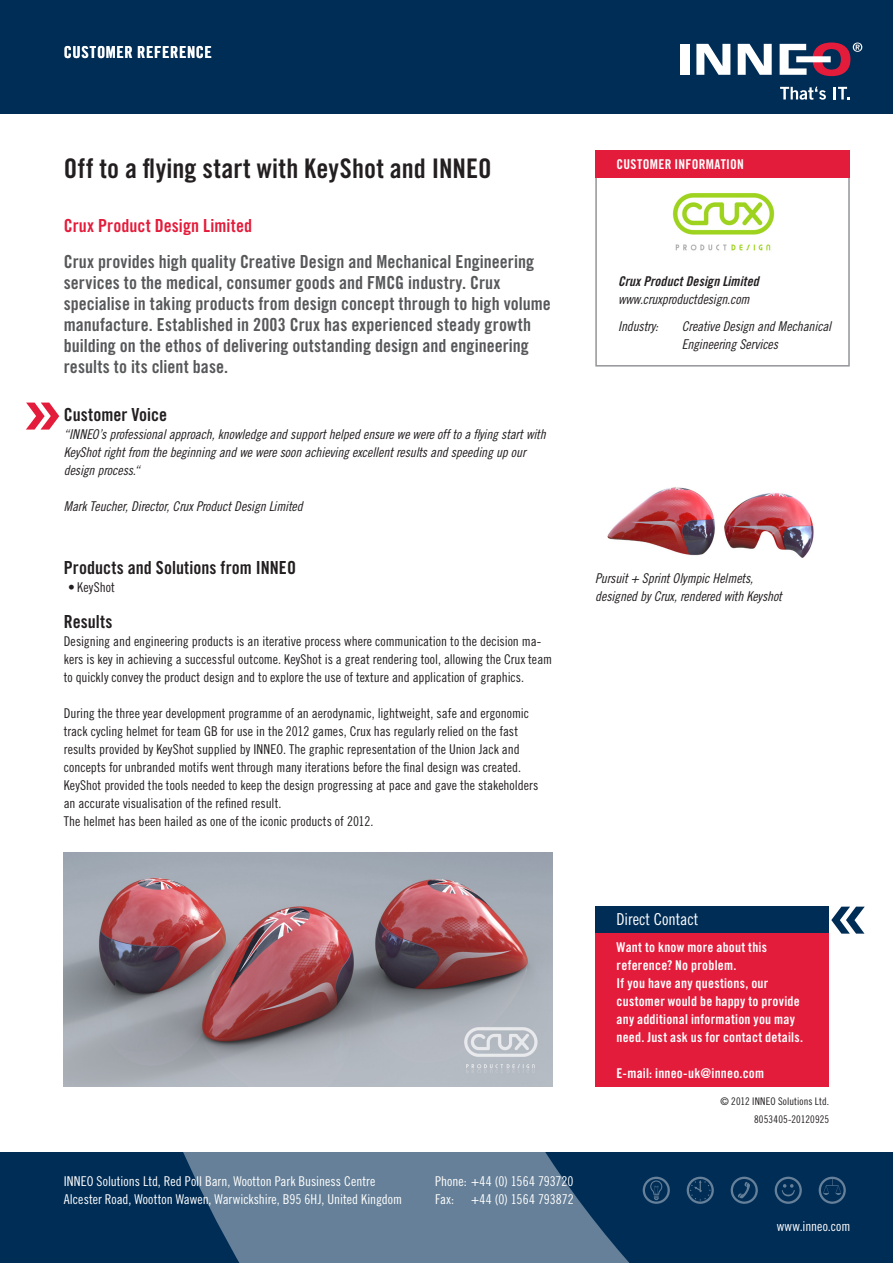
<style>
.page{position:relative;width:893px;height:1263px;background:#fff}
.page>*{position:absolute;margin:0;border:0;box-sizing:border-box;transform-origin:0 0}
.Titel_schwarz{font:27px "Trade Gothic LT Pro Bd Cn 20";letter-spacing:.01em;color:#231f20}
.Introtext{font:18px/21px "Trade Gothic LT Pro Bd Cn 20";letter-spacing:.005em;color:#57585a}
.Zwischentitel{font:18px "Trade Gothic LT Pro Bd Cn 20";letter-spacing:.005em;color:#231f20}
.Firma{font:18px "Trade Gothic LT Pro Bd Cn 20";letter-spacing:.005em;color:#e41c3b}
.Sparte_weiß{font:16.5px "Trade Gothic LT Pro Bd Cn 20";letter-spacing:.04em;color:#fff}
.t1{font:16.5px "Trade Gothic LT Pro Cn 18";letter-spacing:-.005em;color:#fff}
.Fließtext{font:13.5px/18px "Trade Gothic LT Pro Cn 18";color:#231f20}
.Kundenaussage{font:13.5px/18px "Trade Gothic LT Pro Cn 18 Obl";letter-spacing:-.01em;color:#231f20}
.t2{font:13.5px/18px "Trade Gothic LT Pro Bd Cn 20";letter-spacing:.015em;color:#fff}
.t3{font:13.5px/18px "Trade Gothic LT Pro Cn 18";color:#fff}
.Kurzinformation{font:13.5px/18px "Trade Gothic LT Pro Cn 18 Obl";letter-spacing:-.01em;color:#231f20}
.KundenaussageName{font:13.5px "Trade Gothic LT Pro Cn 18 Obl";letter-spacing:-.01em;color:#231f20}
.KurzinformationWeb{font:13.5px "Trade Gothic LT Pro Cn 18 Obl";letter-spacing:-.005em;color:#231f20}
.KurzinformationFirma{font:13.5px "Trade Gothic LT Pro Bd Cn 20 Obl";letter-spacing:.01em;color:#231f20}
.t4{font:10.5px/18px "Trade Gothic LT Pro Cn 18";letter-spacing:.01em;color:#231f20;text-align:right}
</style>
<div class="page">
<div style="left:0;top:0;width:893px;height:114px;background:#002d56"></div>
<div style="left:0;top:1152px;width:893px;height:111px;background:#002d56"></div>
<svg style="left:183px;top:1152px;width:447px;height:111px;fill:#658098"></svg>
<svg style="left:643px;top:1177px;width:27px;height:27px"></svg>
<svg style="left:687px;top:1177px;width:27px;height:27px"></svg>
<svg style="left:731px;top:1177px;width:27px;height:27px"></svg>
<svg style="left:775px;top:1177px;width:27px;height:27px"></svg>
<svg style="left:819px;top:1177px;width:27px;height:27px"></svg>
<svg style="left:780px;top:87px;width:46px;height:13px"></svg>
<svg style="left:833px;top:87px;width:16px;height:12px"></svg>
<div style="left:680px;top:44px;width:9px;height:31px;background:#fff"></div>
<svg style="left:696px;top:44px;width:34px;height:31px"></svg>
<svg style="left:738px;top:44px;width:34px;height:31px"></svg>
<svg style="left:780px;top:43px;width:82px;height:33px"></svg>
<svg style="left:26px;top:403px;width:33px;height:27px"></svg>
<svg style="left:831px;top:907px;width:34px;height:27px"></svg>
<div style="left:595px;top:907px;width:234px;height:27px;background:#002d56"></div>
<div style="left:595px;top:934px;width:234px;height:153px;background:#e41c3b"></div>
<svg style="left:595px;top:178px;width:255px;height:189px"></svg>
<img style="left:663px;top:186px;width:120px;height:73px">
<div style="left:595px;top:151px;width:255px;height:27px;background:#e41c3b"></div>
<img style="left:607px;top:487px;width:207px;height:71px">
<img style="left:64px;top:853px;width:489px;height:234px">
<p class="Sparte_weiß" style="left:64px;top:43px;width:149px">CUSTOMER REFERENCE</p>
<p class="Titel_schwarz" style="left:64px;top:151px;width:429px">Off to a flying start with KeyShot and INNEO</p>
<p class="Firma" style="left:64px;top:214px;width:190px">Crux Product Design Limited</p>
<p class="Introtext" style="left:64px;top:250px;width:488px">Crux provides high quality Creative Design and Mechanical Engineering services to the medical, consumer goods and FMCG industry. Crux specialise in taking products from design concept through to high volume manufacture. Established in 2003 Crux has experienced steady growth building on the ethos of delivering outstanding design and engineering results to its client base.</p>
<p class="Zwischentitel" style="left:64px;top:403px;width:105px">Customer Voice</p>
<p class="Kundenaussage" style="left:64px;top:425px;width:483px">“INNEO’s professional approach, knowledge and support helped ensure we were off to a flying start with<br>KeyShot right from the beginning and we were soon achieving excellent results and speeding up our design process.“</p>
<p class="KundenaussageName" style="left:64px;top:498px;width:241px">Mark Teucher, Director, Crux Product Design Limited</p>
<p class="Zwischentitel" style="left:64px;top:556px;width:234px">Products and Solutions from INNEO</p>
<p class="Fließtext" style="left:68px;top:578px;width:48px">• KeyShot</p>
<p class="Zwischentitel" style="left:64px;top:610px;width:50px">Results</p>
<p class="Fließtext" style="left:64px;top:632px;width:490px">Designing and engineering products is an iterative process where communication to the decision ma&shy;kers is key in achieving a successful outcome. KeyShot is a great rendering tool, allowing the Crux team to quickly convey the product design and to explore the use of texture and application of graphics.</p>
<p class="Fließtext" style="left:64px;top:704px;width:476px">During the three year development programme of an aerodynamic, lightweight, safe and ergonomic track cycling helmet for team GB for use in the 2012 games, Crux has regularly relied on the fast results provided by KeyShot supplied by INNEO. The graphic representation of the Union Jack and concepts for unbranded motifs went through many iterations before the final design was created.<br>KeyShot provided the tools needed to keep the design progressing at pace and gave the stakeholders an accurate visualisation of the refined result.</p>
<p class="Fließtext" style="left:64px;top:812px;width:311px">The helmet has been hailed as one of the iconic products of 2012.</p>
<p class="t2" style="left:617px;top:155px;width:129px">CUSTOMER INFORMATION</p>
<p class="KurzinformationFirma" style="left:618px;top:273px;width:142px">Crux Product Design Limited</p>
<p class="KurzinformationWeb" style="left:618px;top:291px;width:133px">www.cruxproductdesign.com</p>
<p class="Kurzinformation" style="left:618px;top:317px;width:41px">Industry:</p>
<p class="Kurzinformation" style="left:682px;top:317px;width:151px">Creative Design and Mechanical<br>Engineering Services</p>
<p class="Kundenaussage" style="left:595px;top:569px;width:188px">Pursuit + Sprint Olympic Helmets, designed by Crux, rendered with Keyshot</p>
<p class="t3" style="left:64px;top:1172px;width:340px">INNEO Solutions Ltd, Red Poll Barn, Wootton Park Business Centre<br>Alcester Road, Wootton Wawen, Warwickshire, B95 6HJ, United Kingdom</p>
<p class="t3" style="left:435px;top:1172px;width:140px">Phone: +44 (0) 1564 793720<br>Fax:</p>
<p class="t3" style="left:471px;top:1190px;width:104px">+44 (0) 1564 793872</p>
<p class="t1" style="left:617px;top:909px;width:83px">Direct Contact</p>
<p class="t2" style="left:617px;top:938px;width:188px">Want to know more about this reference? No problem.<br>If you have any questions, our customer would be happy to provide any additional information you may need. Just ask us for contact details.</p>
<p class="t2" style="left:617px;top:1064px;width:149px">E-mail: inneo-uk@inneo.com</p>
<p class="t4" style="left:720px;top:1092px;width:110px">© 2012 INNEO Solutions Ltd.<br>8053405-20120925</p>
<p class="t3" style="left:777px;top:1217px;width:75px">www.inneo.com</p>
</div>
